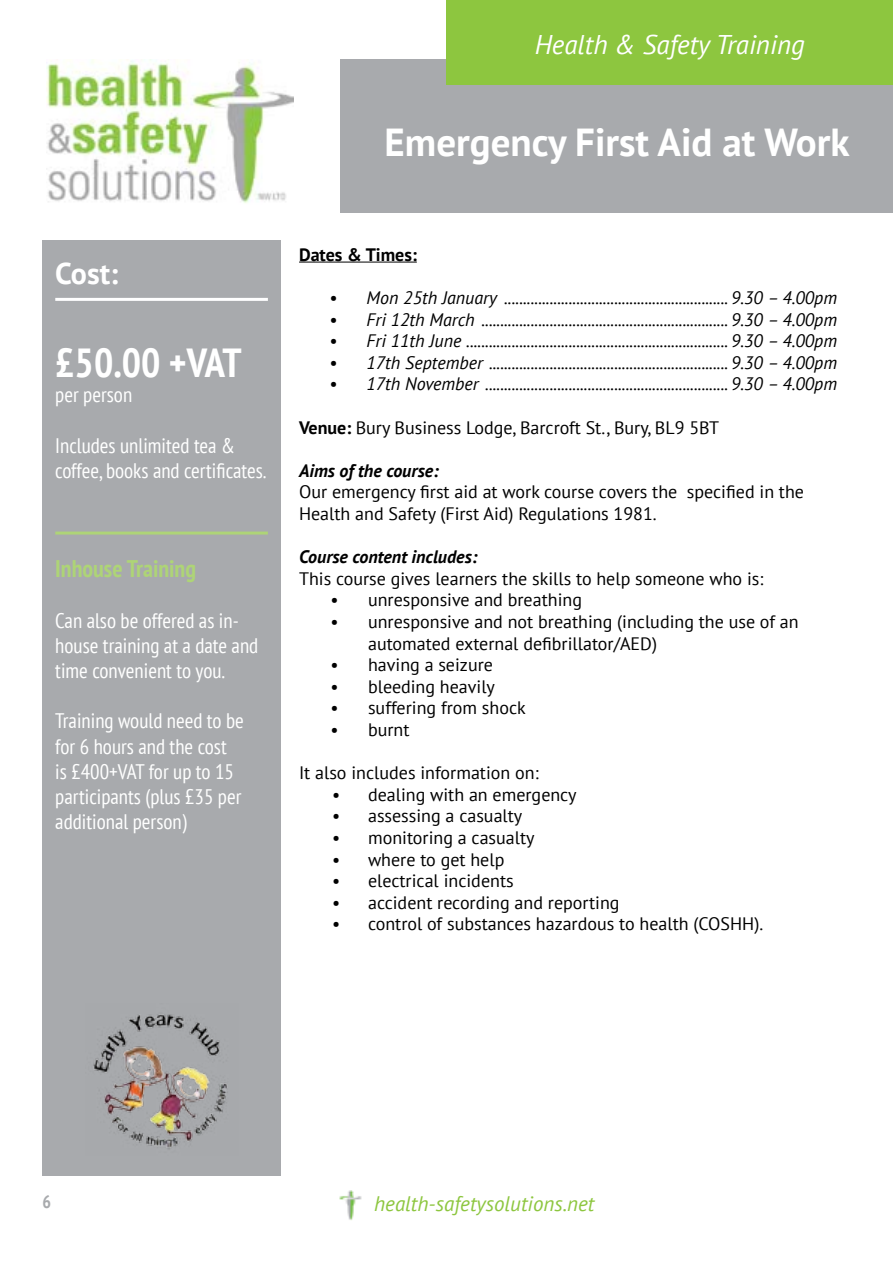
<style>
.page{position:relative;width:893px;height:1263px;background:#fff}
.page>*{position:absolute;margin:0;border:0;box-sizing:border-box;transform-origin:0 0}
.t1{font:700 condensed 40.5px "PT Sans";letter-spacing:-.03em;color:#fff}
.t2{font:700 39px "PT Sans";color:#fff}
.t3{font:700 30px "PT Sans";color:#fff}
.t4{font:italic 27px "PT Sans";color:#fff}
.t5{font:700 condensed 24px "PT Sans";color:#aed477}
.t6{font:condensed 21px/25.2px "PT Sans";color:#fff}
.t7{font:italic 21px "PT Sans";color:#8dc63f}
.t8{font:18px/21.6px "PT Sans";color:#000}
.t9{font:italic 18px "PT Sans";color:#000}
.t10{font:italic 700 18px "PT Sans";color:#000}
.t11{font:700 18px "PT Sans";color:#000}
.t12{font:700 condensed 18px "PT Sans";color:#a8aaad}
.s1{font-weight:700}
</style>
<div class="page">
<div style="left:340px;top:60px;width:553px;height:153px;background:#a8aaad"></div>
<div style="left:446px;top:0;width:447px;height:85px;background:#8dc63f"></div>
<img style="left:47px;top:60px;width:246px;height:143px">
<img style="left:339px;top:1191px;width:23px;height:29px">
<div style="left:43px;top:240px;width:238px;height:936px;background:#a8aaad"></div>
<hr style="left:55px;top:298px;width:213px;height:3px;background:#fff">
<img style="left:93px;top:1014px;width:135px;height:136px">
<hr style="left:299px;top:262px;width:118px;height:1px;background:#000">
<hr style="left:55px;top:531px;width:213px;height:3px;background:#aed477">
<h3 class="t4" style="left:535px;top:28px;width:272px">Health &amp; Safety Training</h3>
<h2 class="t2" style="left:385px;top:117px;width:467px">Emergency First Aid at Work</h2>
<h3 class="t3" style="left:55px;top:253px;width:65px">Cost:</h3>
<h1 class="t1" style="left:55px;top:336px;width:188px">£50.00 +VAT</h1>
<p class="t6" style="left:55px;top:382px;width:78px">per person</p>
<p class="t6" style="left:55px;top:432px;width:213px">Includes unlimited tea &amp; coffee, books and certificates.</p>
<h3 class="t5" style="left:55px;top:553px;width:142px">Inhouse Training</h3>
<p class="t6" style="left:55px;top:607px;width:205px">Can also be offered as in&shy;house training at a date and time convenient to you.</p>
<p class="t6" style="left:55px;top:708px;width:190px">Training would need to be for 6 hours and the cost<br>is £400+VAT for up to 15 participants (plus £35 per additional person)</p>
<p class="t11" style="left:299px;top:243px;width:119px">Dates &amp; Times:</p>
<p class="t9" style="left:329px;top:286px;width:510px">• Mon 25th January ........................................................... 9.30 – 4.00pm</p>
<p class="t9" style="left:329px;top:308px;width:510px">• Fri 12th March ................................................................. 9.30 – 4.00pm</p>
<p class="t9" style="left:329px;top:329px;width:510px">• Fri 11th June ..................................................................... 9.30 – 4.00pm</p>
<p class="t9" style="left:329px;top:351px;width:510px">• 17th September ............................................................... 9.30 – 4.00pm</p>
<p class="t9" style="left:329px;top:373px;width:510px">• 17th November ................................................................ 9.30 – 4.00pm</p>
<p class="t8" style="left:299px;top:416px;width:422px"><span class="s1">Venue:</span> Bury Business Lodge, Barcroft St., Bury, BL9 5BT</p>
<p class="t10" style="left:299px;top:459px;width:141px">Aims of the course:</p>
<p class="t8" style="left:299px;top:481px;width:506px">Our emergency first aid at work course covers the specified in the<br>Health and Safety (First Aid) Regulations 1981.</p>
<p class="t10" style="left:299px;top:545px;width:180px">Course content includes:</p>
<p class="t8" style="left:299px;top:567px;width:466px">This course gives learners the skills to help someone who is:</p>
<p class="t8" style="left:331px;top:589px;width:253px">• unresponsive and breathing</p>
<p class="t8" style="left:368px;top:610px;width:432px;text-indent:-37px">• unresponsive and not breathing (including the use of an automated external defibrillator/AED)</p>
<p class="t8" style="left:331px;top:654px;width:164px">• having a seizure</p>
<p class="t8" style="left:331px;top:675px;width:166px">• bleeding heavily</p>
<p class="t8" style="left:331px;top:697px;width:197px">• suffering from shock</p>
<p class="t8" style="left:331px;top:718px;width:80px">• burnt</p>
<p class="t8" style="left:299px;top:762px;width:241px">It also includes information on:</p>
<p class="t8" style="left:332px;top:783px;width:246px">• dealing with an emergency</p>
<p class="t8" style="left:332px;top:805px;width:192px">• assessing a casualty</p>
<p class="t8" style="left:332px;top:826px;width:204px">• monitoring a casualty</p>
<p class="t8" style="left:332px;top:848px;width:174px">• where to get help</p>
<p class="t8" style="left:332px;top:870px;width:183px">• electrical incidents</p>
<p class="t8" style="left:332px;top:891px;width:289px">• accident recording and reporting</p>
<p class="t8" style="left:332px;top:913px;width:433px">• control of substances hazardous to health (COSHH).</p>
<p class="t12" style="left:43px;top:1190px;width:10px">6</p>
<p class="t7" style="left:374px;top:1190px;width:222px">health-safetysolutions.net</p>
</div>
